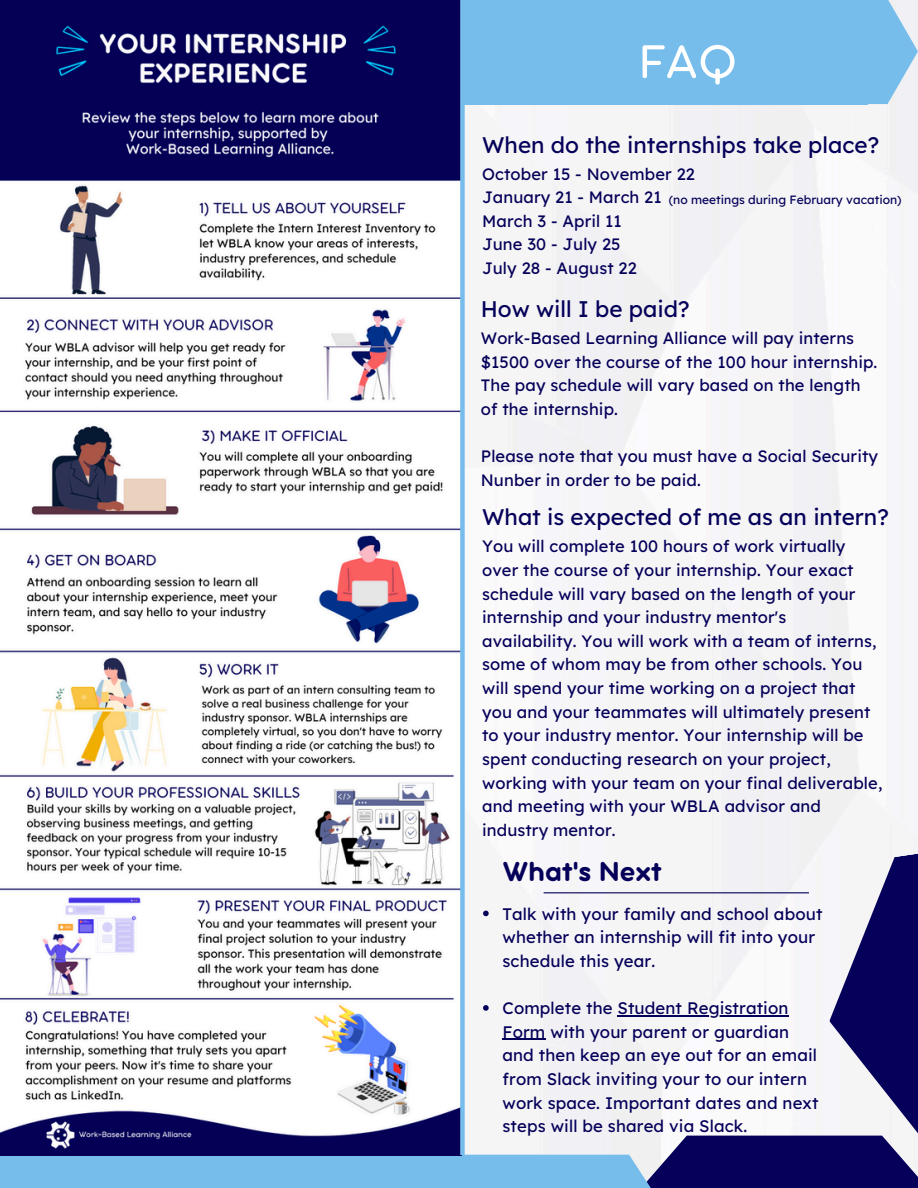
<style>
.page{position:relative;width:918px;height:1188px;background:#fff}
.page>*{position:absolute;margin:0;border:0;box-sizing:border-box;transform-origin:0 0}
.t1{font:51.3px "Aristotelica Pro Tx";color:#fff}
.t2{font:29.85px "Aristotelica Pro Tx Bld";color:#050059}
.t3{font:22.5px "Lexend Deca";color:#050059}
.t4{font:16.8px/23.7px "Lexend Deca";letter-spacing:.01em;color:#050059}
.t5{font:16.5px/23.7px "Lexend Deca";letter-spacing:.01em;color:#050059}
.t6{font:12px "Lexend Deca";color:#050059}
</style>
<div class="page">
<div style="left:465px;top:104px;width:453px;height:1051px;background:#f5f5f5"></div>
<svg style="left:628px;top:819px;width:290px;height:369px"></svg>
<svg style="left:868px;top:0;width:50px;height:104px"></svg>
<hr style="left:544px;top:892px;width:265px;height:1px;background:#050059">
<div style="left:444px;top:0;width:424px;height:104px;background:#77bdec"></div>
<div style="left:0;top:1155px;width:688px;height:33px;background:#77bdec"></div>
<img style="left:0;top:0;width:460px;height:1155px">
<div style="left:460px;top:0;width:5px;height:1155px;background:#77bdec"></div>
<svg style="left:483px;top:911px;width:6px;height:5px"></svg>
<svg style="left:483px;top:1005px;width:6px;height:6px"></svg>
<hr style="left:618px;top:1015px;width:171px;height:1px;background:#050059">
<hr style="left:503px;top:1039px;width:43px;height:1px;background:#050059">
<h1 class="t1" style="left:639px;top:45px;width:100px">FAQ</h1>
<h3 class="t3" style="left:482px;top:131px;width:399px">When do the internships take place?</h3>
<p class="t5" style="left:482px;top:162px;width:214px">October 15 - November 22<br>January 21 - March 21<br>March 3 - April 11<br>June 30 - July 25<br>July 28 - August 22</p>
<h2 class="t6" style="left:669px;top:192px;width:234px">(no meetings during February vacation)</h2>
<h3 class="t3" style="left:481px;top:294px;width:210px">How will I be paid?</h3>
<h4 class="t5" style="left:481px;top:326px;width:398px">Work-Based Learning Alliance will pay interns $1500 over the course of the 100 hour internship.<br>The pay schedule will vary based on the length of the internship.</h4>
<p class="t5" style="left:481px;top:444px;width:399px">Please note that you must have a Social Security<br>Nunber in order to be paid.</p>
<h4 class="t3" style="left:482px;top:503px;width:408px">What is expected of me as an intern?</h4>
<h4 class="t5" style="left:482px;top:534px;width:402px">You will complete 100 hours of work virtually over the course of your internship. Your exact schedule will vary based on the length of your internship and your industry mentor's availability. You will work with a team of interns, some of whom may be from other schools. You will spend your time working on a project that you and your teammates will ultimately present to your industry mentor. Your internship will be spent conducting research on your project, working with your team on your final deliverable, and meeting with your WBLA advisor and industry mentor.</h4>
<p class="t2" style="left:503px;top:862px;width:160px">What's Next</p>
<h3 class="t4" style="left:503px;top:901px;width:321px">Talk with your family and school about whether an internship will fit into your schedule this year.</h3>
<h4 class="t4" style="left:503px;top:996px;width:287px">Complete the Student Registration</h4>
<p class="t4" style="left:503px;top:1020px;width:318px">Form with your parent or guardian and then keep an eye out for an email from Slack inviting your to our intern work space. Important dates and next steps will be shared via Slack.</p>
</div>
